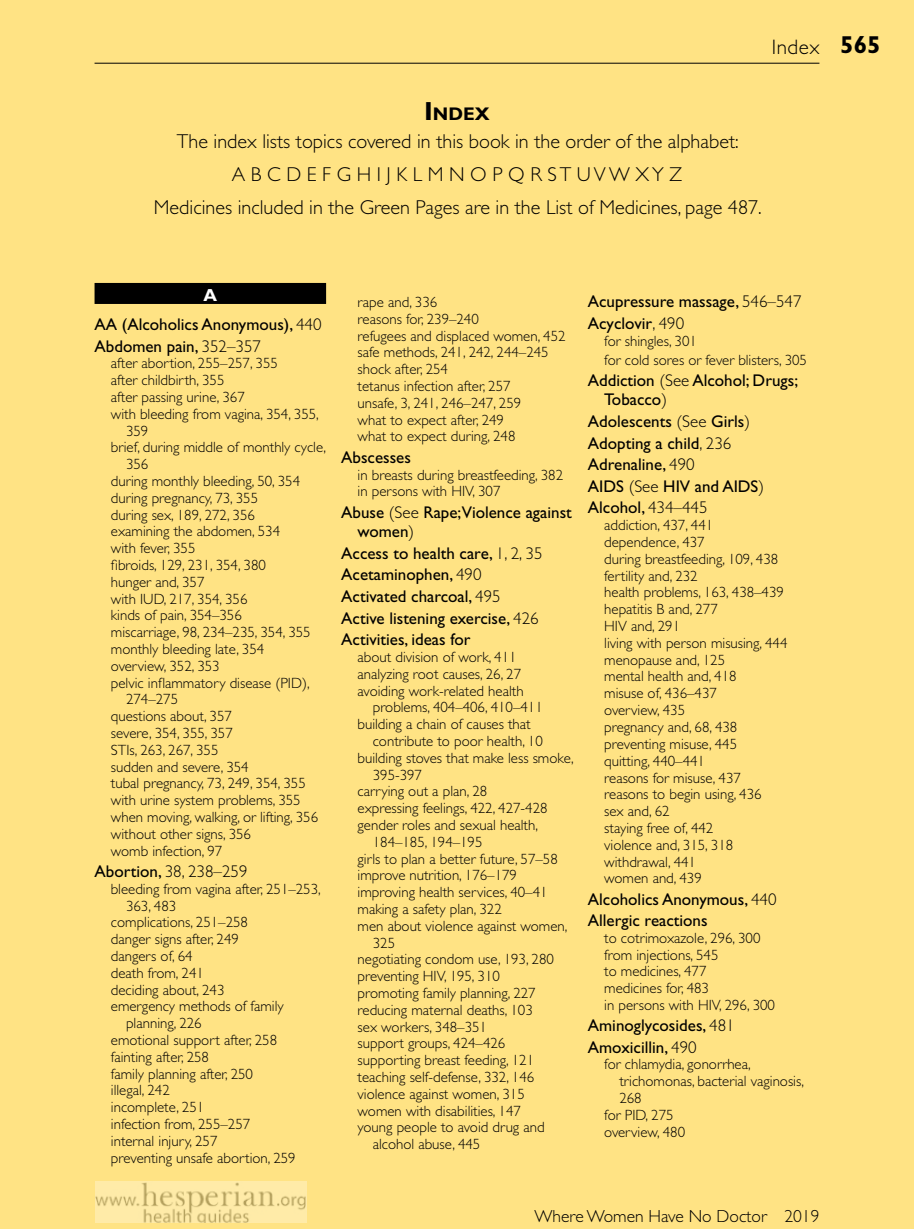
<style>
.page{position:relative;width:914px;height:1229px;background:#fff}
.page>*{position:absolute;margin:0;border:0;box-sizing:border-box;transform-origin:0 0}
.t1{font:300 21px "Gill Sans Std";letter-spacing:.025em;color:#000}
.t2{font:300 20.12px/32.7px "Gill Sans Std";color:#000;text-align:center}
.t3{font:700 18.38px "Gill Sans Std";color:#000}
.t4{font:300 17.5px "Gill Sans Std";color:#000}
.t5{font:700 17.5px "Gill Sans Std";color:#fff}
.t6{font:16.97px/21.5px "Gill Sans Std";color:#000}
.t7{font:300 16.97px "Gill Sans Std";color:#000}
.t8{font:300 14.88px/16.8px "Gill Sans Std";color:#000}
.s1{font-weight:700;font-size:24.5px}
.s2{font-size:26.25px}
.s3{font-weight:300}
.s4{font-weight:400}
</style>
<div class="page">
<div style="left:0;top:0;width:914px;height:1228px;background:#ffe384"></div>
<img style="left:95px;top:1181px;width:211px;height:41px">
<hr style="left:94px;top:63px;width:725px;height:1px;background:#000">
<div style="left:94px;top:283px;width:232px;height:21px;background:#000"></div>
<h1 class="t1" style="left:771px;top:35px;width:110px">Index <span class="s1">565</span></h1>
<p class="t3" style="left:424px;top:103px;width:67px"><span class="s2">I</span> NDEX</p>
<h2 class="t2" style="left:154px;top:125px;width:609px">The index lists topics covered in this book in the order of the alphabet:<br>A B C D E F G H I J K L M N O P Q R S T U V W X Y Z<br>Medicines included in the Green Pages are in the List of Medicines, page 487.</h2>
<p class="t5" style="left:203px;top:285px;width:15px">A</p>
<p class="t6" style="left:94px;top:314px;width:228px">AA (Alcoholics Anonymous), <span class="s3">440<br></span>Abdomen pain, <span class="s3">352–357</span></p>
<p class="t8" style="left:111px;top:355px;width:168px">after abortion, 255–257, 355</p>
<p class="t8" style="left:111px;top:372px;width:115px">after childbirth, 355</p>
<p class="t8" style="left:111px;top:389px;width:135px">after passing urine, 367</p>
<p class="t8" style="left:111px;top:405px;width:209px">with bleeding from vagina, 354, 355,</p>
<p class="t8" style="left:126px;top:422px;width:24px">359</p>
<p class="t8" style="left:111px;top:439px;width:217px">brief, during middle of monthly cycle,</p>
<p class="t8" style="left:126px;top:456px;width:24px">356</p>
<p class="t8" style="left:111px;top:473px;width:191px">during monthly bleeding, 50, 354</p>
<p class="t8" style="left:111px;top:489px;width:149px">during pregnancy, 73, 355</p>
<p class="t8" style="left:111px;top:506px;width:145px">during sex, 189, 272, 356</p>
<p class="t8" style="left:111px;top:523px;width:171px">examining the abdomen, 534</p>
<p class="t8" style="left:111px;top:540px;width:86px">with fever, 355</p>
<p class="t8" style="left:111px;top:557px;width:156px">fibroids, 129, 231, 354, 380</p>
<p class="t8" style="left:111px;top:573px;width:95px">hunger and, 357</p>
<p class="t8" style="left:111px;top:590px;width:138px">with IUD, 217, 354, 356</p>
<p class="t8" style="left:111px;top:607px;width:132px">kinds of pain, 354–356</p>
<p class="t8" style="left:111px;top:624px;width:201px">miscarriage, 98, 234–235, 354, 355</p>
<p class="t8" style="left:111px;top:641px;width:155px">monthly bleeding late, 354</p>
<p class="t8" style="left:111px;top:657px;width:110px">overview, 352, 353</p>
<p class="t8" style="left:111px;top:674px;width:200px">pelvic inflammatory disease (PID),</p>
<p class="t8" style="left:126px;top:691px;width:54px">274–275</p>
<p class="t8" style="left:111px;top:708px;width:122px">questions about, 357</p>
<p class="t8" style="left:111px;top:724px;width:123px">severe, 354, 355, 357</p>
<p class="t8" style="left:111px;top:741px;width:109px">STIs, 263, 267, 355</p>
<p class="t8" style="left:111px;top:758px;width:139px">sudden and severe, 354</p>
<p class="t8" style="left:111px;top:775px;width:196px">tubal pregnancy, 73, 249, 354, 355</p>
<p class="t8" style="left:111px;top:792px;width:191px">with urine system problems, 355</p>
<p class="t8" style="left:111px;top:808px;width:209px">when moving, walking, or lifting, 356</p>
<p class="t8" style="left:111px;top:825px;width:142px">without other signs, 356</p>
<p class="t8" style="left:111px;top:842px;width:113px">womb infection, 97</p>
<p class="t7" style="left:94px;top:861px;width:154px"><span class="s4">Abortion,</span> 38, 238–259</p>
<p class="t8" style="left:111px;top:880px;width:211px">bleeding from vagina after, 251–253,</p>
<p class="t8" style="left:126px;top:897px;width:52px">363, 483</p>
<p class="t8" style="left:111px;top:914px;width:139px">complications, 251–258</p>
<p class="t8" style="left:111px;top:931px;width:129px">danger signs after, 249</p>
<p class="t8" style="left:111px;top:947px;width:83px">dangers of, 64</p>
<p class="t8" style="left:111px;top:964px;width:94px">death from, 241</p>
<p class="t8" style="left:111px;top:981px;width:115px">deciding about, 243</p>
<p class="t8" style="left:111px;top:998px;width:174px">emergency methods of family</p>
<p class="t8" style="left:126px;top:1015px;width:77px">planning, 226</p>
<p class="t8" style="left:111px;top:1031px;width:168px">emotional support after, 258</p>
<p class="t8" style="left:111px;top:1048px;width:100px">fainting after, 258</p>
<p class="t8" style="left:111px;top:1065px;width:144px">family planning after, 250</p>
<p class="t8" style="left:111px;top:1082px;width:60px">illegal, 242</p>
<p class="t8" style="left:111px;top:1099px;width:95px">incomplete, 251</p>
<p class="t8" style="left:111px;top:1115px;width:141px">infection from, 255–257</p>
<p class="t8" style="left:111px;top:1132px;width:108px">internal injury, 257</p>
<p class="t8" style="left:111px;top:1149px;width:186px">preventing unsafe abortion, 259</p>
<p class="t8" style="left:357px;top:294px;width:209px">rape and, 336<br>reasons for, 239–240<br>refugees and displaced women, 452 safe methods, 241, 242, 244–245 shock after, 254<br>tetanus infection after, 257<br>unsafe, 3, 241, 246–247, 259<br>what to expect after, 249<br>what to expect during, 248</p>
<p class="t6" style="left:341px;top:446px;width:71px">Abscesses</p>
<p class="t8" style="left:357px;top:466px;width:207px">in breasts during breastfeeding, 382 in persons with HIV, 307</p>
<p class="t6" style="left:357px;top:503px;width:216px;line-height:19.1px;text-indent:-16px">Abuse <span class="s3">(See</span> Rape;Violence against women<span class="s3">)</span></p>
<p class="t6" style="left:341px;top:542px;width:203px">Access to health care, <span class="s3">1, 2, 35<br></span>Acetaminophen, <span class="s3">490<br></span>Activated charcoal, <span class="s3">495<br></span>Active listening exercise, <span class="s3">426<br></span>Activities, ideas for</p>
<p class="t8" style="left:357px;top:649px;width:160px">about division of work, 411</p>
<p class="t8" style="left:357px;top:665px;width:165px">analyzing root causes, 26, 27</p>
<p class="t8" style="left:357px;top:682px;width:167px">avoiding work-related health</p>
<p class="t8" style="left:373px;top:699px;width:171px">problems, 404–406, 410–411</p>
<p class="t8" style="left:357px;top:716px;width:175px">building a chain of causes that</p>
<p class="t8" style="left:373px;top:733px;width:171px">contribute to poor health, 10</p>
<p class="t8" style="left:357px;top:749px;width:218px">building stoves that make less smoke,</p>
<p class="t8" style="left:373px;top:766px;width:51px">395-397</p>
<p class="t8" style="left:357px;top:783px;width:131px">carrying out a plan, 28</p>
<p class="t8" style="left:357px;top:800px;width:191px">expressing feelings, 422, 427-428</p>
<p class="t8" style="left:357px;top:817px;width:182px">gender roles and sexual health,</p>
<p class="t8" style="left:373px;top:833px;width:111px">184–185, 194–195</p>
<p class="t8" style="left:357px;top:850px;width:202px">girls to plan a better future, 57–58</p>
<p class="t8" style="left:357px;top:867px;width:161px">improve nutrition, 176–179</p>
<p class="t8" style="left:357px;top:884px;width:191px">improving health services, 40–41</p>
<p class="t8" style="left:357px;top:900px;width:146px">making a safety plan, 322</p>
<p class="t8" style="left:357px;top:917px;width:211px">men about violence against women,</p>
<p class="t8" style="left:373px;top:934px;width:24px">325</p>
<p class="t8" style="left:357px;top:951px;width:198px">negotiating condom use, 193, 280</p>
<p class="t8" style="left:357px;top:968px;width:144px">preventing HIV, 195, 310</p>
<p class="t8" style="left:357px;top:984px;width:180px">promoting family planning, 227</p>
<p class="t8" style="left:357px;top:1001px;width:177px">reducing maternal deaths, 103</p>
<p class="t8" style="left:357px;top:1018px;width:131px">sex workers, 348–351</p>
<p class="t8" style="left:357px;top:1035px;width:149px">support groups, 424–426</p>
<p class="t8" style="left:357px;top:1052px;width:178px">supporting breast feeding, 121</p>
<p class="t8" style="left:357px;top:1068px;width:178px">teaching self-defense, 332, 146</p>
<p class="t8" style="left:357px;top:1085px;width:169px">violence against women, 315</p>
<p class="t8" style="left:357px;top:1102px;width:165px">women with disabilities, 147</p>
<p class="t8" style="left:357px;top:1119px;width:188px">young people to avoid drug and</p>
<p class="t8" style="left:373px;top:1136px;width:109px">alcohol abuse, 445</p>
<p class="t6" style="left:588px;top:291px;width:215px">Acupressure massage, <span class="s3">546–547<br></span>Acyclovir<span class="s3">, 490</span></p>
<p class="t8" style="left:604px;top:331px;width:204px;line-height:19.1px">for shingles, 301<br>for cold sores or fever blisters, 305</p>
<p class="t6" style="left:604px;top:371px;width:195px;line-height:19.1px;text-indent:-16px">Addiction <span class="s3">(See</span> Alcohol; Drugs;<br>Tobacco<span class="s3">)</span></p>
<p class="t6" style="left:588px;top:410px;width:178px">Adolescents <span class="s3">(See</span> Girls<span class="s3">)<br></span>Adopting a child<span class="s3">, 236<br></span>Adrenaline, <span class="s3">490<br></span>AIDS <span class="s3">(See</span> HIV and AIDS<span class="s3">)<br></span>Alcohol, <span class="s3">434–445</span></p>
<p class="t8" style="left:604px;top:517px;width:185px">addiction, 437, 441 dependence, 437<br>during breastfeeding, 109, 438 fertility and, 232<br>health problems, 163, 438–439 hepatitis B and, 277<br>HIV and, 291<br>living with person misusing, 444 menopause and, 125<br>mental health and, 418<br>misuse of, 436–437<br>overview, 435<br>pregnancy and, 68, 438 preventing misuse, 445<br>quitting, 440–441<br>reasons for misuse, 437 reasons to begin using, 436<br>sex and, 62<br>staying free of, 442<br>violence and, 315, 318 withdrawal, 441<br>women and, 439</p>
<p class="t6" style="left:588px;top:888px;width:190px">Alcoholics Anonymous, <span class="s3">440<br></span>Allergic reactions</p>
<p class="t8" style="left:604px;top:929px;width:172px">to cotrimoxazole, 296, 300 from injections, 545<br>to medicines, 477<br>medicines for, 483<br>in persons with HIV, 296, 300</p>
<p class="t6" style="left:588px;top:1015px;width:148px">Aminoglycosides, <span class="s3">481<br></span>Amoxicillin, <span class="s3">490</span></p>
<p class="t8" style="left:604px;top:1056px;width:148px">for chlamydia, gonorrhea,</p>
<p class="t8" style="left:619px;top:1073px;width:186px">trichomonas, bacterial vaginosis,</p>
<p class="t8" style="left:619px;top:1089px;width:24px">268</p>
<p class="t8" style="left:604px;top:1106px;width:71px">for PID, 275</p>
<p class="t8" style="left:604px;top:1123px;width:82px">overview, 480</p>
<p class="t4" style="left:534px;top:1205px;width:286px">Where Women Have No Doctor 2019</p>
</div>
